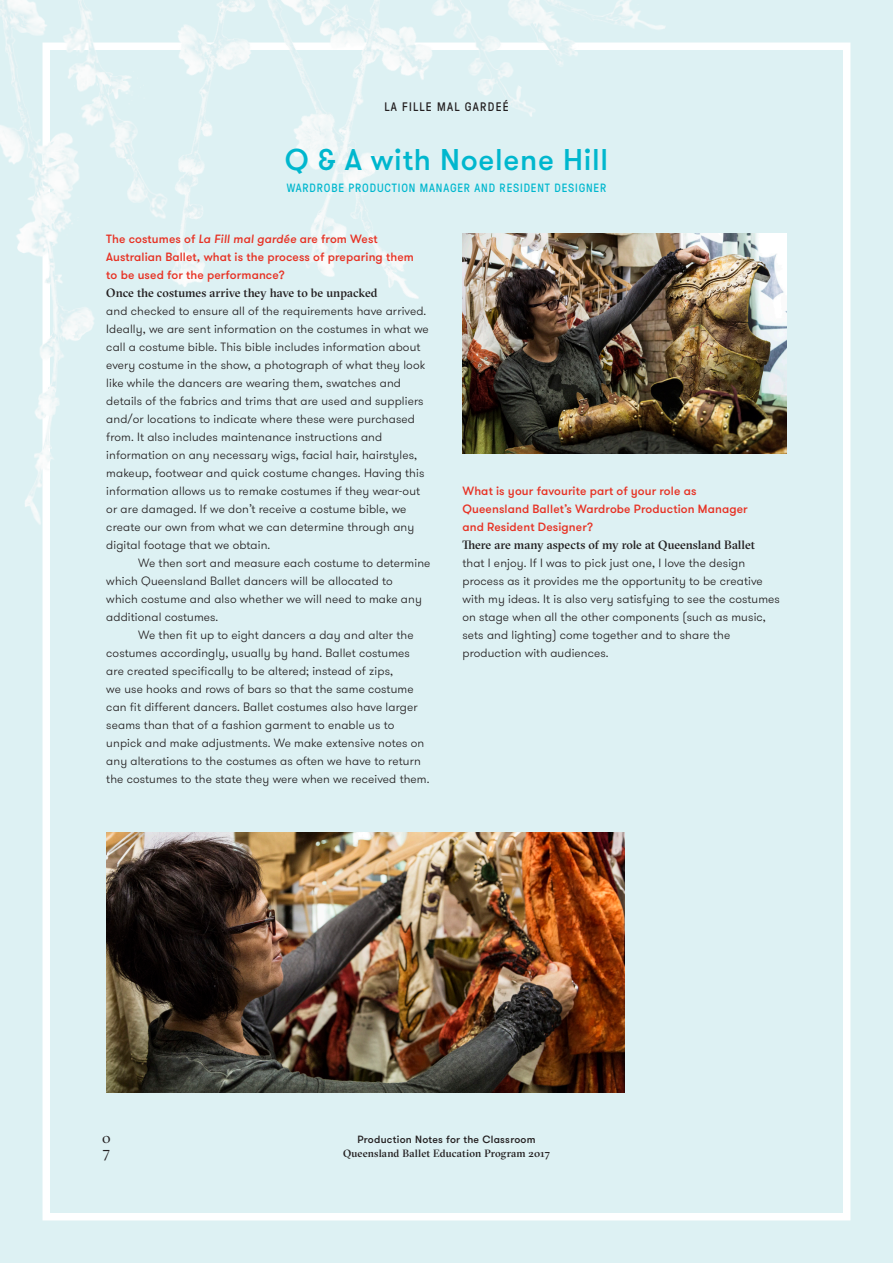
<style>
.page{position:relative;width:893px;height:1263px;background:#ddf1f3}
.page>*{position:absolute;margin:0;border:0;box-sizing:border-box;transform-origin:0 0}
.Page_Title{font:500 30px "GT Walsheim";letter-spacing:.025em;color:#00b7ce}
.t1{font:15px/13.6px "GT Sectra Fine";color:#231f20}
.t2{font:12.3px "GT Pressura";letter-spacing:.1em;color:#231f20}
.Body_Copy{font:300 12px/18px "GT Walsheim";letter-spacing:.01em;color:#231f20}
.Question{font:500 12px/18px "GT Walsheim";letter-spacing:.01em;color:#e73224}
.Subtitle{font:12px "GT Pressura";letter-spacing:.07em;color:#00b7ce}
.t3{font:500 10.5px "GT Sectra Fine";letter-spacing:.01em;color:#231f20}
.t4{font:500 10.5px "GT Walsheim";letter-spacing:.025em;color:#231f20}
.s1{font-style:italic}
.s2{font-family:"GT Sectra Fine";font-weight:500}
</style>
<div class="page">
<div style="left:43px;top:43px;width:807px;height:1177px;border:8px solid #fff"></div>
<img style="left:265px;top:0;width:154px;height:299px">
<img style="left:0;top:0;width:81px;height:557px">
<img style="left:42px;top:0;width:223px;height:337px">
<img style="left:543px;top:0;width:124px;height:65px">
<img style="left:412px;top:0;width:131px;height:117px">
<img style="left:106px;top:833px;width:519px;height:260px">
<img style="left:462px;top:234px;width:325px;height:220px">
<p class="t2" style="left:384px;top:98px;width:126px">LA FILLE MAL GARDEÉ</p>
<p class="Page_Title" style="left:285px;top:141px;width:325px">Q &amp; A with Noelene Hill</p>
<p class="Subtitle" style="left:287px;top:180px;width:321px">WARDROBE PRODUCTION MANAGER AND RESIDENT DESIGNER</p>
<p class="Question" style="left:106px;top:230px;width:309px">The costumes of <span class="s1">La Fill mal gardée</span> are from West<br>Australian Ballet, what is the process of preparing them to be used for the performance?</p>
<p class="Body_Copy" style="left:106px;top:284px;width:324px"><span class="s2">Once the costumes arrive they have to be unpacked<br></span>and checked to ensure all of the requirements have arrived.<br>Ideally, we are sent information on the costumes in what we call a costume bible. This bible includes information about every costume in the show, a photograph of what they look like while the dancers are wearing them, swatches and details of the fabrics and trims that are used and suppliers and/or locations to indicate where these were purchased from. It also includes maintenance instructions and information on any necessary wigs, facial hair, hairstyles, makeup, footwear and quick costume changes. Having this information allows us to remake costumes if they wear-out or are damaged. If we don’t receive a costume bible, we create our own from what we can determine through any digital footage that we obtain.</p>
<p class="Body_Copy" style="left:106px;top:554px;width:326px;text-indent:32px">We then sort and measure each costume to determine which Queensland Ballet dancers will be allocated to<br>which costume and also whether we will need to make any additional costumes.</p>
<p class="Body_Copy" style="left:106px;top:626px;width:325px;text-indent:32px">We then fit up to eight dancers a day and alter the costumes accordingly, usually by hand. Ballet costumes are created specifically to be altered; instead of zips,<br>we use hooks and rows of bars so that the same costume can fit different dancers. Ballet costumes also have larger seams than that of a fashion garment to enable us to unpick and make adjustments. We make extensive notes on any alterations to the costumes as often we have to return the costumes to the state they were when we received them.</p>
<p class="Question" style="left:462px;top:482px;width:287px">What is your favourite part of your role as<br>Queensland Ballet’s Wardrobe Production Manager and Resident Designer?</p>
<p class="Body_Copy" style="left:462px;top:536px;width:319px"><span class="s2">There are many aspects of my role at Queensland Ballet </span>that I enjoy. If I was to pick just one, I love the design process as it provides me the opportunity to be creative with my ideas. It is also very satisfying to see the costumes on stage when all the other components (such as music, sets and lighting) come together and to share the production with audiences.</p>
<p class="t1" style="left:102px;top:1131px;width:10px">0<br>0</p>
<p class="t4" style="left:357px;top:1133px;width:180px">Production Notes for the Classroom</p>
<p class="t3" style="left:343px;top:1146px;width:208px">Queensland Ballet Education Program 2017</p>
</div>
